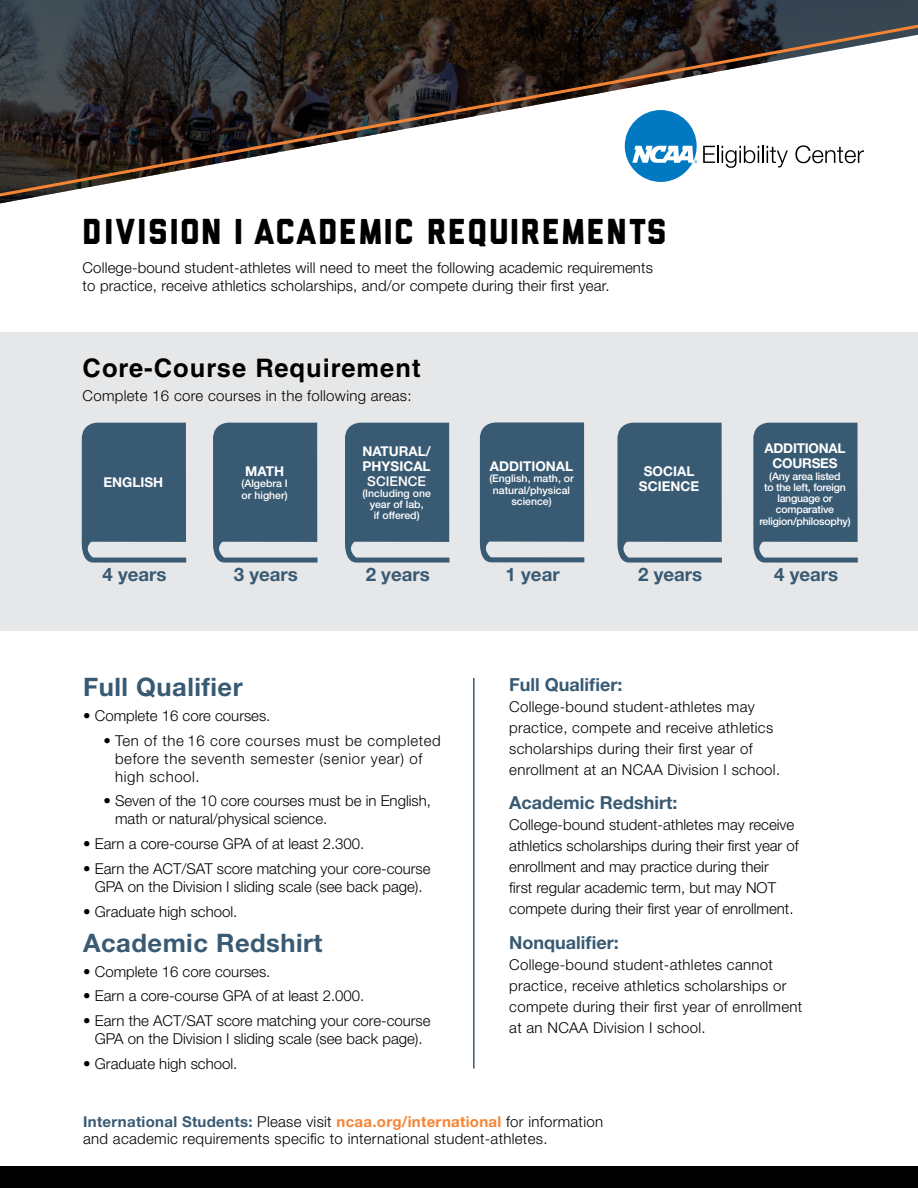
<style>
.page{position:relative;width:918px;height:1188px;background:#fff}
.page>*{position:absolute;margin:0;border:0;box-sizing:border-box;transform-origin:0 0}
.t1{font:36px "Liberator";letter-spacing:.04em;color:#000}
.t2{font:700 25.5px "Helvetica Neue LT Std";letter-spacing:.02em;color:#395a73}
.t3{font:700 25.5px "Helvetica LT Std";letter-spacing:.04em;color:#000}
.t4{font:700 18.75px "Helvetica Neue LT Std";color:#395a73}
.t5{font:700 18px "Helvetica Neue LT Std";color:#395a73}
.t6{font:300 15px/21px "Helvetica Neue LT Std";letter-spacing:.01em;color:#000}
.t7{font:300 15px/18px "Helvetica Neue LT Std";letter-spacing:.04em;color:#000}
.t8{font:700 13.5px/15px "Helvetica Neue LT Std";color:#fff}
.t9{font:700 13.5px/15px "Helvetica Neue LT Std";letter-spacing:-.02em;color:#fff;text-align:center}
.t10{font:500 13.5px "Helvetica Neue LT Std";color:#fff}
.t11{font:500 10.5px/11.2px "Helvetica Neue LT Std";color:#fff;text-align:center}
.t12{font:500 10.5px/11.2px "Helvetica Neue LT Std";letter-spacing:-.02em;color:#fff;text-align:center}
.s1{font-weight:700;color:#395a73}
.s2{font-weight:700;color:#f58435}
</style>
<div class="page">
<div style="left:0;top:1166px;width:918px;height:22px;background:#000"></div>
<div style="left:0;top:332px;width:918px;height:299px;background:#e6e7e8"></div>
<svg style="left:81px;top:422px;width:105px;height:141px;background:#506d82"></svg>
<svg style="left:213px;top:422px;width:104px;height:141px;background:#4d6a80"></svg>
<svg style="left:345px;top:422px;width:104px;height:141px;background:#4d6a80"></svg>
<svg style="left:617px;top:422px;width:105px;height:141px;background:#4f6c82"></svg>
<svg style="left:753px;top:422px;width:105px;height:141px;background:#4e6b81"></svg>
<svg style="left:479px;top:422px;width:105px;height:140px;background:#506d82"></svg>
<hr style="left:473px;top:678px;width:2px;height:391px;background:#395a73">
<svg style="left:0;top:0;width:918px;height:204px;background:#3f3f40"></svg>
<svg style="left:0;top:19px;width:918px;height:183px"></svg>
<h1 class="t1" style="left:83px;top:219px;width:586px">DIVISION I ACADEMIC REQUIREMENTS</h1>
<p class="t6" style="left:83px;top:258px;width:572px;line-height:18px">College-bound student-athletes will need to meet the following academic requirements to practice, receive athletics scholarships, and/or compete during their first year.</p>
<h2 class="t3" style="left:83px;top:353px;width:339px">Core-Course Requirement</h2>
<p class="t6" style="left:83px;top:385px;width:330px">Complete 16 core courses in the following areas:</p>
<p class="t8" style="left:104px;top:474px;width:61px">ENGLISH</p>
<p class="t8" style="left:245px;top:463px;width:40px">MATH</p>
<p class="t11" style="left:242px;top:478px;width:48px;text-align:left">(Algebra I or higher)</p>
<p class="t8" style="left:362px;top:443px;width:70px">NATURAL/<br>PHYSICAL</p>
<p class="t10" style="left:367px;top:473px;width:60px">SCIENCE</p>
<p class="t11" style="left:362px;top:487px;width:70px">(Including one year of lab,<br>if offered)</p>
<p class="t8" style="left:490px;top:459px;width:85px">ADDITIONAL</p>
<p class="t11" style="left:489px;top:473px;width:86px">(English, math, or natural/physical science)</p>
<p class="t8" style="left:639px;top:463px;width:62px;text-align:center">SOCIAL<br>SCIENCE</p>
<p class="t9" style="left:765px;top:441px;width:82px">ADDITIONAL<br>COURSES</p>
<p class="t12" style="left:759px;top:470px;width:93px">(Any area listed<br>to the left, foreign language or comparative religion/philosophy)</p>
<p class="t4" style="left:102px;top:563px;width:66px">4 years</p>
<p class="t4" style="left:234px;top:563px;width:66px">3 years</p>
<p class="t4" style="left:366px;top:563px;width:66px">2 years</p>
<p class="t4" style="left:506px;top:562px;width:56px">1 year</p>
<p class="t4" style="left:638px;top:563px;width:66px">2 years</p>
<p class="t4" style="left:774px;top:563px;width:66px">4 years</p>
<h2 class="t2" style="left:83px;top:671px;width:161px">Full Qualifier</h2>
<p class="t6" style="left:83px;top:705px;width:189px">• Complete 16 core courses.</p>
<p class="t7" style="left:115px;top:731px;width:327px;text-indent:-12px">• Ten of the 16 core courses must be completed before the seventh semester (senior year) of high school.</p>
<p class="t6" style="left:115px;top:792px;width:317px;line-height:18px;text-indent:-12px">• Seven of the 10 core courses must be in English, math or natural/physical science.</p>
<p class="t6" style="left:83px;top:833px;width:283px">• Earn a core-course GPA of at least 2.300.</p>
<p class="t6" style="left:83px;top:859px;width:349px;line-height:18px;text-align:center">• Earn the ACT/SAT score matching your core-course<br>GPA on the Division I sliding scale (see back page).</p>
<p class="t6" style="left:83px;top:900px;width:156px">• Graduate high school.</p>
<h2 class="t2" style="left:83px;top:927px;width:241px">Academic Redshirt</h2>
<p class="t6" style="left:83px;top:960px;width:189px">• Complete 16 core courses.</p>
<p class="t6" style="left:83px;top:985px;width:283px">• Earn a core-course GPA of at least 2.000.</p>
<p class="t6" style="left:83px;top:1011px;width:349px;line-height:18px;text-align:center">• Earn the ACT/SAT score matching your core-course<br>GPA on the Division I sliding scale (see back page).</p>
<p class="t6" style="left:83px;top:1053px;width:156px">• Graduate high school.</p>
<p class="t5" style="left:509px;top:673px;width:115px">Full Qualifier:</p>
<p class="t6" style="left:509px;top:696px;width:272px">College-bound student-athletes may practice, compete and receive athletics scholarships during their first year of enrollment at an NCAA Division I school.</p>
<p class="t5" style="left:509px;top:792px;width:170px">Academic Redshirt:</p>
<p class="t6" style="left:509px;top:814px;width:291px">College-bound student-athletes may receive athletics scholarships during their first year of enrollment and may practice during their<br>first regular academic term, but may NOT compete during their first year of enrollment.</p>
<p class="t5" style="left:509px;top:931px;width:111px">Nonqualifier:</p>
<p class="t6" style="left:509px;top:954px;width:294px">College-bound student-athletes cannot practice, receive athletics scholarships or compete during their first year of enrollment at an NCAA Division I school.</p>
<p class="t6" style="left:83px;top:1113px;width:521px;line-height:16.5px"><span class="s1">International Students:</span> Please visit <span class="s2">ncaa.org/international</span> for information and academic requirements specific to international student-athletes.</p>
</div>
